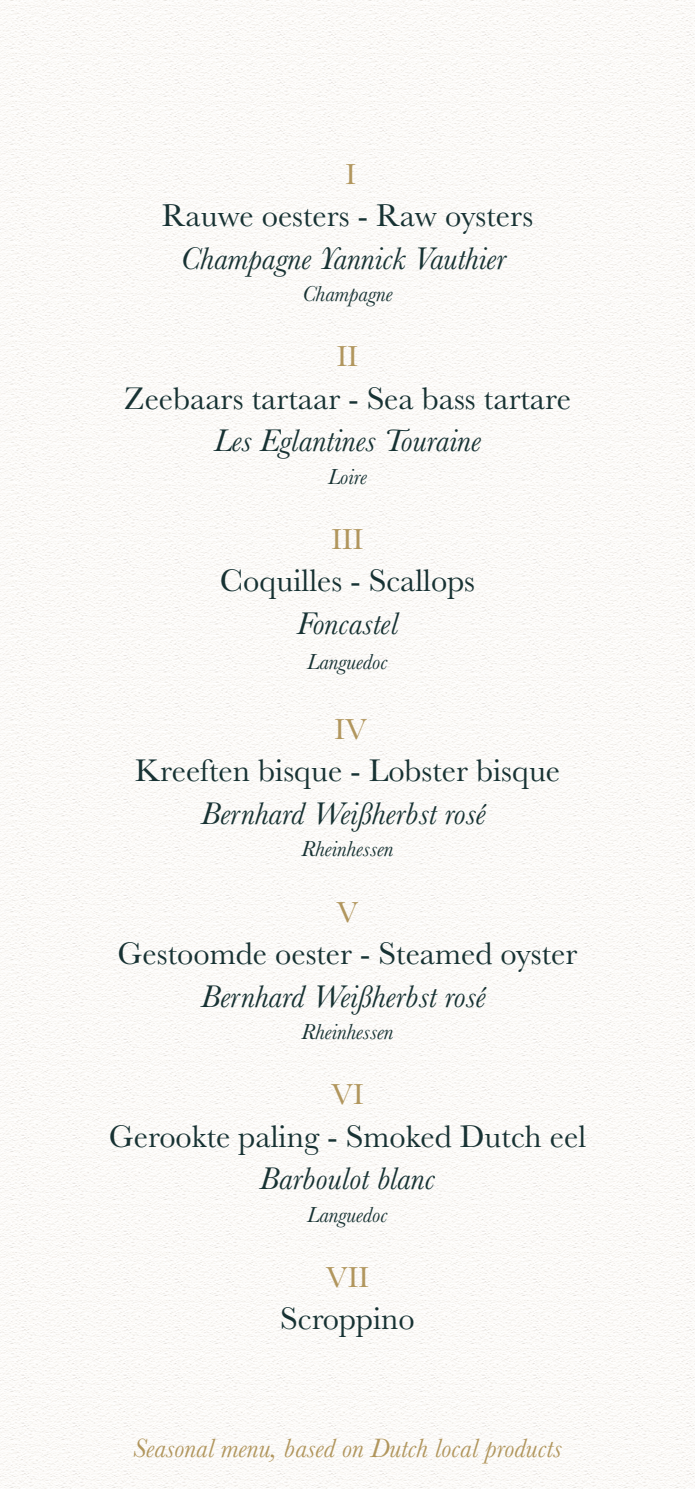
<style>
.page{position:relative;width:695px;height:1489px;background:#fff}
.page>*{position:absolute;margin:0;border:0;box-sizing:border-box;transform-origin:0 0}
.t1{font:32.5px "Baskerville";color:#173233}
.t2{font:italic 32.5px "Baskerville";color:#173233}
.t3{font:30px "Baskerville";color:#b1965d}
.t4{font:italic 27.5px "Baskerville";color:#b1965d}
.t5{font:italic 22.5px "Baskerville";color:#173233}
</style>
<div class="page">
<img style="left:0;top:0;width:694px;height:1488px">
<p class="t3" style="left:345px;top:155px;width:12px">I</p>
<p class="t1" style="left:162px;top:195px;width:373px">Rauwe oesters - Raw oysters</p>
<p class="t2" style="left:181px;top:236px;width:326px">Champagne Yannick Vauthier</p>
<p class="t5" style="left:302px;top:279px;width:92px">Champagne</p>
<p class="t3" style="left:337px;top:337px;width:23px">II</p>
<p class="t1" style="left:124px;top:377px;width:448px">Zeebaars tartaar - Sea bass tartare</p>
<p class="t2" style="left:214px;top:419px;width:268px">Les Eglantines Touraine</p>
<p class="t5" style="left:328px;top:461px;width:40px">Loire</p>
<p class="t3" style="left:331px;top:520px;width:33px">III</p>
<p class="t1" style="left:220px;top:560px;width:257px">Coquilles - Scallops</p>
<p class="t2" style="left:297px;top:601px;width:103px">Foncastel</p>
<p class="t5" style="left:307px;top:646px;width:82px">Languedoc</p>
<p class="t3" style="left:334px;top:710px;width:34px">IV</p>
<p class="t1" style="left:135px;top:750px;width:426px">Kreeften bisque - Lobster bisque</p>
<p class="t2" style="left:201px;top:791px;width:286px">Bernhard Weißherbst rosé</p>
<p class="t5" style="left:301px;top:834px;width:93px">Rheinhessen</p>
<p class="t3" style="left:336px;top:892px;width:23px">V</p>
<p class="t1" style="left:117px;top:932px;width:461px">Gestoomde oester - Steamed oyster</p>
<p class="t2" style="left:201px;top:974px;width:286px">Bernhard Weißherbst rosé</p>
<p class="t5" style="left:301px;top:1016px;width:93px">Rheinhessen</p>
<p class="t3" style="left:331px;top:1075px;width:34px">VI</p>
<p class="t1" style="left:109px;top:1115px;width:479px">Gerookte paling - Smoked Dutch eel</p>
<p class="t2" style="left:260px;top:1156px;width:177px">Barboulot blanc</p>
<p class="t5" style="left:307px;top:1199px;width:82px">Languedoc</p>
<p class="t3" style="left:326px;top:1257px;width:45px">VII</p>
<p class="t1" style="left:280px;top:1297px;width:136px">Scroppino</p>
<p class="t4" style="left:133px;top:1429px;width:430px">Seasonal menu, based on Dutch local products</p>
</div>
